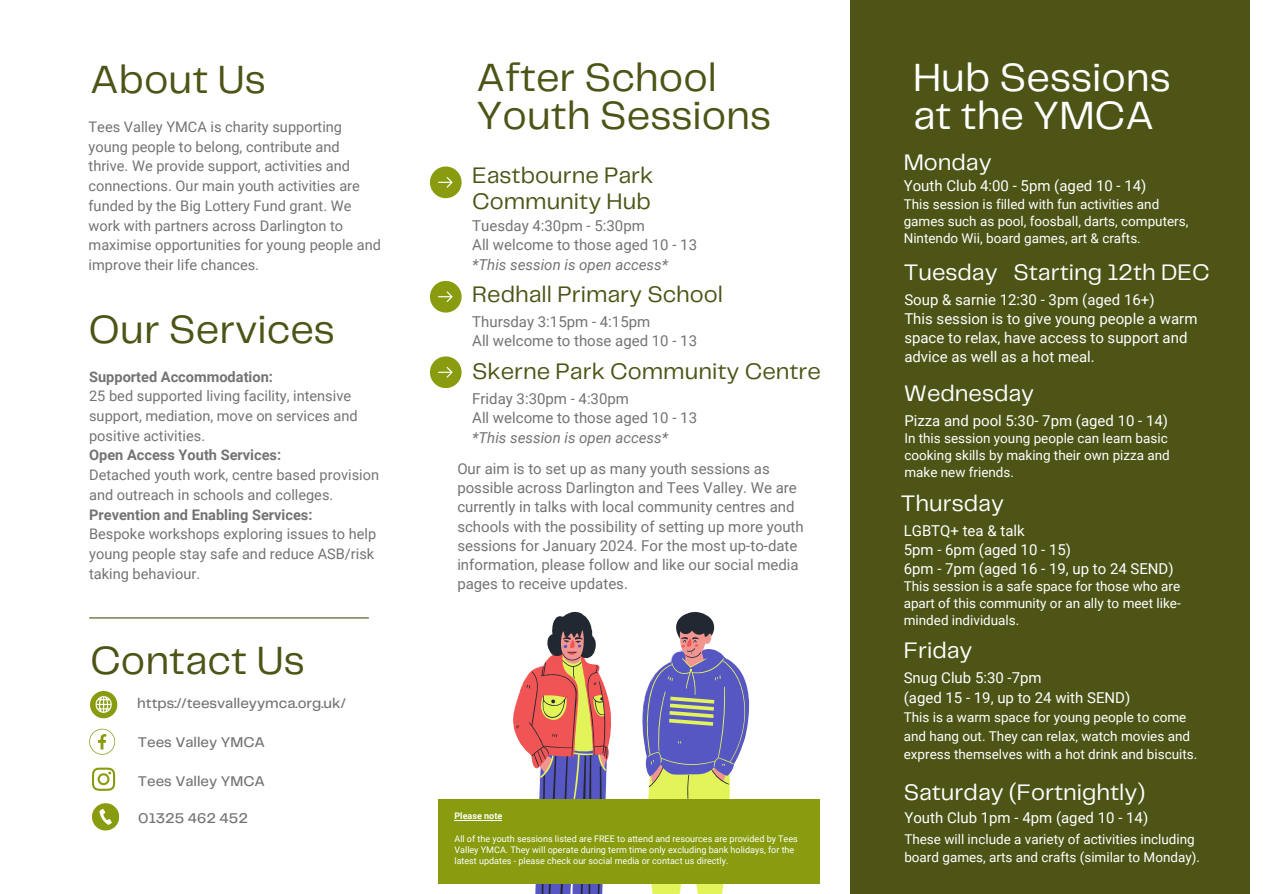
<style>
.page{position:relative;width:1263px;height:894px;background:#fff}
.page>*{position:absolute;margin:0;border:0;box-sizing:border-box;transform-origin:0 0}
.t1{font:40.8px/38.2px "Telegraf";color:#4d5416}
.t2{font:40.8px/38.2px "Telegraf";color:#fff}
.t3{font:23.4px "Telegraf";color:#fff}
.t4{font:23.4px/25.2px "Telegraf";color:#4d5416}
.t5{font:15px/19px "Roboto";color:#737373}
.t6{font:15px/19px "Roboto";color:#fff}
.t7{font:italic 15px "Roboto";color:#737373}
.t8{font:14.55px/19.6px "Roboto";color:#737373}
.t9{font:700 14.55px "Roboto";color:#737373}
.t10{font:500 14.55px "Telegraf";color:#737373}
.t11{font:13.5px/17px "Roboto";color:#fff}
.t12{font:9px/11.2px "Roboto";color:#fff}
.t13{font:700 9px "Roboto";color:#fff}
</style>
<div class="page">
<svg style="left:513px;top:611px;width:236px;height:273px"></svg>
<svg style="left:516px;top:639px;width:226px;height:254px"></svg>
<div style="left:439px;top:799px;width:381px;height:84px;background:#899b0e"></div>
<div style="left:850px;top:0;width:400px;height:893px;background:#4d5416"></div>
<svg style="left:430px;top:166px;width:31px;height:32px"></svg>
<svg style="left:430px;top:281px;width:31px;height:31px"></svg>
<svg style="left:430px;top:356px;width:31px;height:32px"></svg>
<svg style="left:92px;top:803px;width:27px;height:27px"></svg>
<svg style="left:90px;top:691px;width:27px;height:26px"></svg>
<svg style="left:89px;top:728px;width:26px;height:26px"></svg>
<svg style="left:92px;top:767px;width:23px;height:23px"></svg>
<hr style="left:89px;top:617px;width:280px;height:1px;background:#4d5416">
<hr style="left:454px;top:819px;width:48px;height:1px;background:#fff">
<p class="t1" style="left:90px;top:63px;width:177px">About Us</p>
<p class="t8" style="left:89px;top:117px;width:294px">Tees Valley YMCA is charity supporting young people to belong, contribute and thrive. We provide support, activities and connections. Our main youth activities are funded by the Big Lottery Fund grant. We work with partners across Darlington to maximise opportunities for young people and improve their life chances.</p>
<p class="t1" style="left:89px;top:312px;width:248px">Our Services</p>
<p class="t9" style="left:89px;top:368px;width:185px">Supported Accommodation:</p>
<p class="t8" style="left:89px;top:386px;width:270px">25 bed supported living facility, intensive support, mediation, move on services and positive activities.</p>
<p class="t9" style="left:89px;top:447px;width:194px">Open Access Youth Services:</p>
<p class="t8" style="left:89px;top:465px;width:291px">Detached youth work, centre based provision and outreach in schools and colleges.</p>
<p class="t9" style="left:89px;top:506px;width:225px">Prevention and Enabling Services:</p>
<p class="t8" style="left:89px;top:524px;width:289px">Bespoke workshops exploring issues to help young people stay safe and reduce ASB/risk taking behaviour.</p>
<p class="t1" style="left:90px;top:643px;width:216px">Contact Us</p>
<p class="t10" style="left:137px;top:696px;width:210px">https://teesvalleyymca.org.uk/</p>
<p class="t10" style="left:138px;top:735px;width:129px">Tees Valley YMCA</p>
<p class="t10" style="left:138px;top:774px;width:129px">Tees Valley YMCA</p>
<p class="t10" style="left:138px;top:811px;width:111px">01325 462 452</p>
<p class="t1" style="left:476px;top:60px;width:296px">After School<br>Youth Sessions</p>
<p class="t4" style="left:472px;top:164px;width:183px">Eastbourne Park<br>Community Hub</p>
<p class="t5" style="left:472px;top:216px;width:174px">Tuesday 4:30pm - 5:30pm</p>
<p class="t5" style="left:472px;top:236px;width:226px">All welcome to those aged 10 - 13</p>
<p class="t7" style="left:472px;top:255px;width:197px">*This session is open access*</p>
<p class="t4" style="left:472px;top:282px;width:252px">Redhall Primary School</p>
<p class="t5" style="left:472px;top:312px;width:180px">Thursday 3:15pm - 4:15pm</p>
<p class="t5" style="left:472px;top:331px;width:226px">All welcome to those aged 10 - 13</p>
<p class="t4" style="left:472px;top:360px;width:350px">Skerne Park Community Centre</p>
<p class="t5" style="left:472px;top:389px;width:158px">Friday 3:30pm - 4:30pm</p>
<p class="t5" style="left:472px;top:408px;width:226px">All welcome to those aged 10 - 13</p>
<p class="t7" style="left:472px;top:428px;width:197px">*This session is open access*</p>
<p class="t5" style="left:457px;top:459px;width:348px">Our aim is to set up as many youth sessions as possible across Darlington and Tees Valley. We are currently in talks with local community centres and schools with the possibility of setting up more youth sessions for January 2024. For the most up-to-date information, please follow and like our social media pages to receive updates.</p>
<p class="t13" style="left:454px;top:810px;width:49px">Please note</p>
<p class="t12" style="left:454px;top:832px;width:345px">All of the youth sessions listed are FREE to attend and resources are provided by Tees<br>Valley YMCA. They will operate during term time only excluding bank holidays, for the latest updates - please check our social media or contact us directly.</p>
<p class="t2" style="left:913px;top:60px;width:259px">Hub Sessions at the YMCA</p>
<p class="t3" style="left:904px;top:152px;width:89px">Monday</p>
<p class="t6" style="left:904px;top:176px;width:244px">Youth Club 4:00 - 5pm (aged 10 - 14)</p>
<p class="t11" style="left:904px;top:196px;width:286px">This session is filled with fun activities and games such as pool, foosball, darts, computers,<br>Nintendo Wii, board games, art &amp; crafts.</p>
<p class="t3" style="left:904px;top:262px;width:308px">Tuesday Starting 12th DEC</p>
<p class="t6" style="left:904px;top:290px;width:252px">Soup &amp; sarnie 12:30 - 3pm (aged 16+)</p>
<p class="t6" style="left:904px;top:309px;width:295px">This session is to give young people a warm space to relax, have access to support and advice as well as a hot meal.</p>
<p class="t3" style="left:904px;top:383px;width:132px">Wednesday</p>
<p class="t6" style="left:904px;top:411px;width:265px">Pizza and pool 5:30- 7pm (aged 10 - 14)</p>
<p class="t11" style="left:904px;top:430px;width:267px">In this session young people can learn basic cooking skills by making their own pizza and make new friends.</p>
<p class="t3" style="left:901px;top:493px;width:105px">Thursday</p>
<p class="t6" style="left:904px;top:521px;width:122px">LGBTQ+ tea &amp; talk</p>
<p class="t6" style="left:904px;top:540px;width:169px">5pm - 6pm (aged 10 - 15)</p>
<p class="t6" style="left:904px;top:559px;width:271px">6pm - 7pm (aged 16 - 19, up to 24 SEND)</p>
<p class="t11" style="left:904px;top:577px;width:278px;text-align:justify">This session is a safe space for those who are apart of this community or an ally to meet like&shy;minded individuals.</p>
<p class="t3" style="left:904px;top:640px;width:70px">Friday</p>
<p class="t6" style="left:904px;top:668px;width:139px">Snug Club 5:30 -7pm</p>
<p class="t6" style="left:904px;top:688px;width:228px">(aged 15 - 19, up to 24 with SEND)</p>
<p class="t11" style="left:904px;top:708px;width:295px;line-height:18.3px">This is a warm space for young people to come and hang out. They can relax, watch movies and express themselves with a hot drink and biscuits.</p>
<p class="t3" style="left:904px;top:782px;width:243px">Saturday (Fortnightly)</p>
<p class="t6" style="left:904px;top:808px;width:245px">Youth Club 1pm - 4pm (aged 10 - 14)</p>
<p class="t11" style="left:904px;top:829px;width:297px;line-height:18px">These will include a variety of activities including board games, arts and crafts (similar to Monday).</p>
</div>
